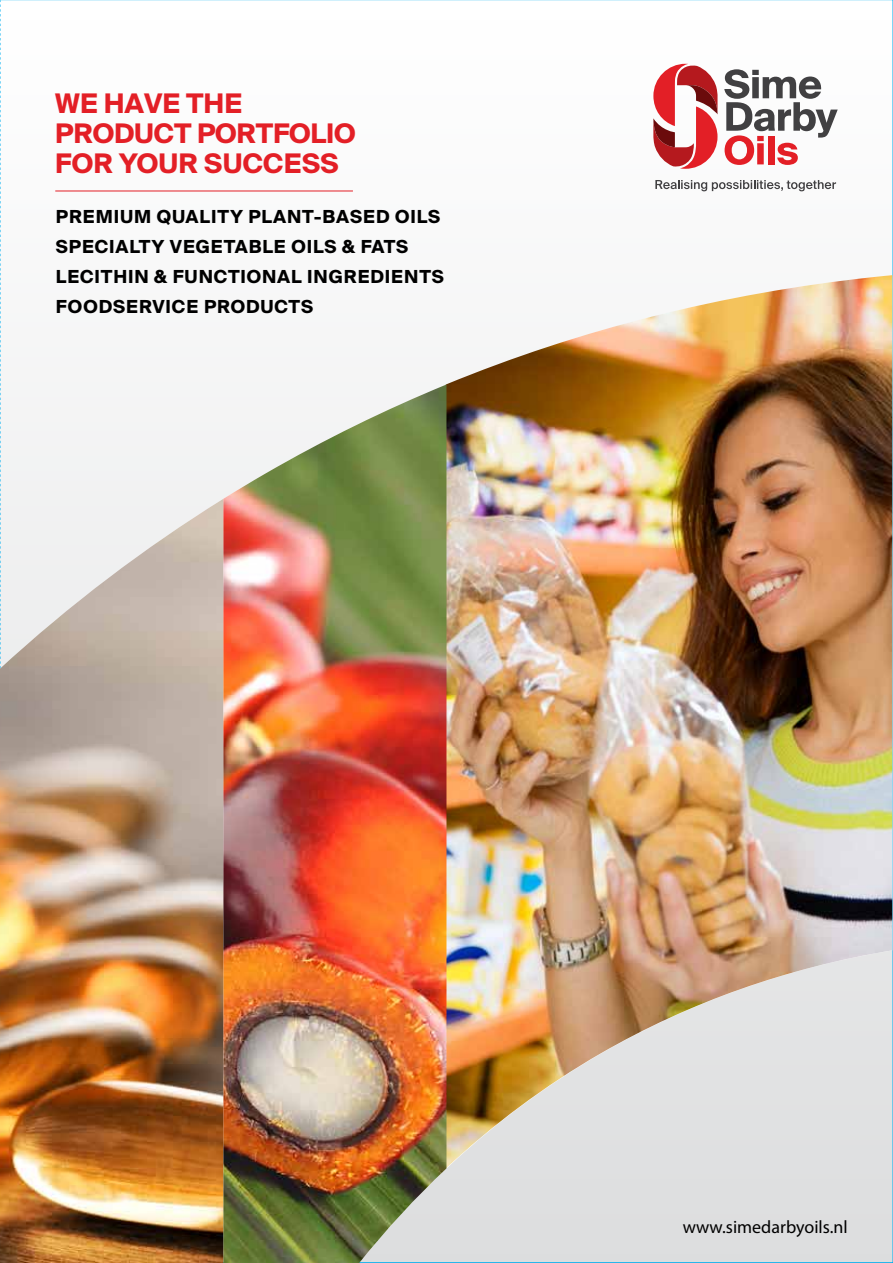
<style>
.page{position:relative;width:893px;height:1263px;background:#fafafa}
.page>*{position:absolute;margin:0;border:0;box-sizing:border-box;transform-origin:0 0}
.t1{font:700 27px/30px "Suisse Intl";color:#e31f26}
.t2{font:700 18px/30px "Suisse Intl";letter-spacing:.05em;color:#000}
.t3{font:18px "Myriad Pro";color:#000}
</style>
<div class="page">
<div style="left:446px;top:1168px;width:445px;height:93px;background:#dededf"></div>
<svg style="left:653px;top:64px;width:64px;height:105px"></svg>
<svg style="left:724px;top:69px;width:114px;height:96px"></svg>
<svg style="left:655px;top:180px;width:181px;height:11px"></svg>
<hr style="left:55px;top:191px;width:298px;height:1px;background:#e31f26">
<img style="left:446px;top:275px;width:446px;height:893px">
<img style="left:223px;top:384px;width:223px;height:879px">
<img style="left:0;top:499px;width:223px;height:764px">
<h1 class="t1" style="left:55px;top:89px;width:302px">WE HAVE THE<br>PRODUCT PORTFOLIO<br>FOR YOUR SUCCESS</h1>
<p class="t2" style="left:56px;top:201px;width:389px">PREMIUM QUALITY PLANT-BASED OILS<br>SPECIALTY VEGETABLE OILS &amp; FATS<br>LECITHIN &amp; FUNCTIONAL INGREDIENTS<br>FOODSERVICE PRODUCTS</p>
<p class="t3" style="left:683px;top:1216px;width:167px">www.simedarbyoils.nl</p>
</div>
